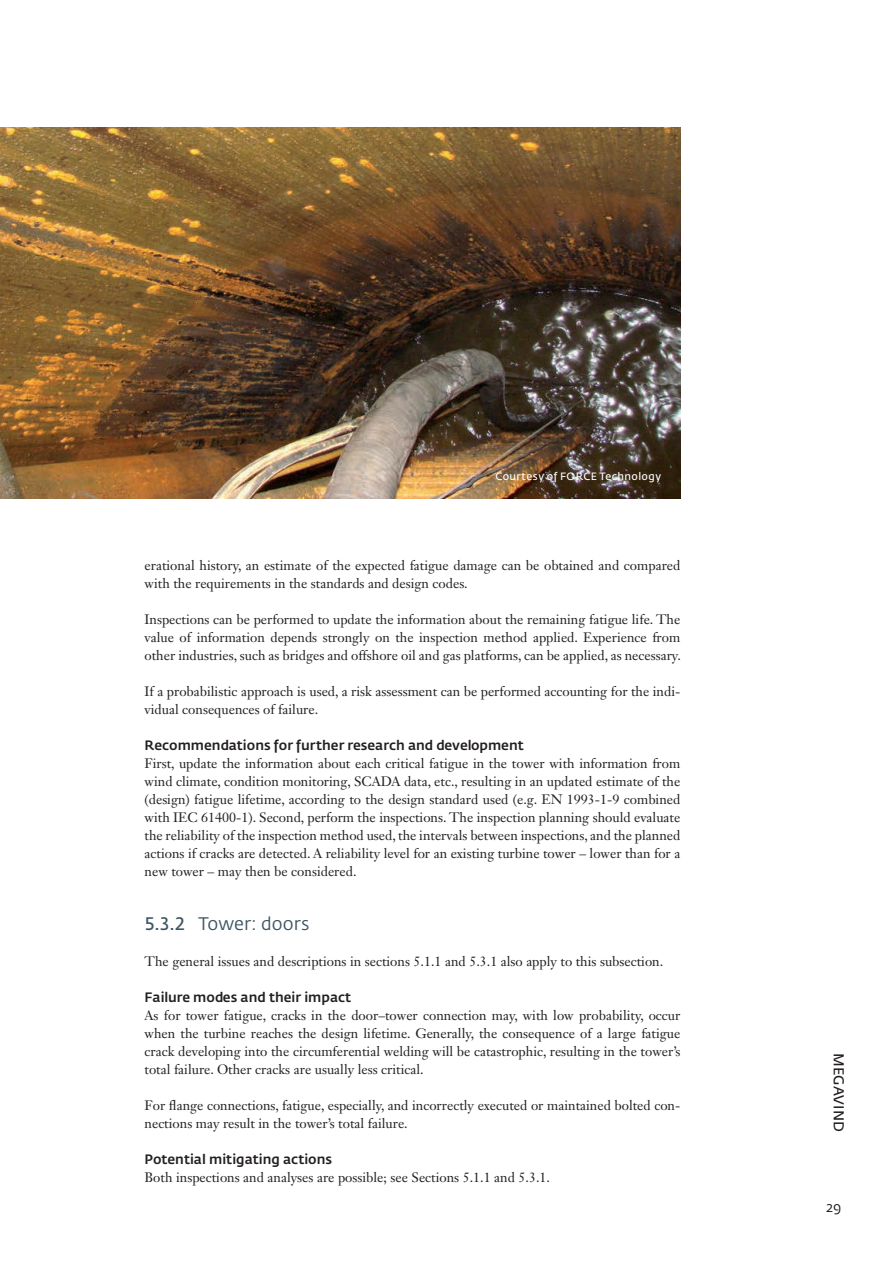
<style>
.page{position:relative;width:893px;height:1263px;background:#fff}
.page>*{position:absolute;margin:0;border:0;box-sizing:border-box;transform-origin:0 0}
.t1{font:18px "Fedra Sans Pro";color:#3e5562}
.t2{font:14.25px "Fedra Sans Pro";letter-spacing:.01em;color:#231f20}
.t3{font:14.25px "Fedra Sans Pro";color:#231f20}
.t4{font:13.5px/18px "Janson Text LT Std";color:#231f20}
.t5{font:500 13.5px "Fedra Sans Pro";color:#231f20}
.t6{font:10.5px "Fedra Sans Pro";letter-spacing:.04em;color:#fff}
.s1{font-style:inherit}
</style>
<div class="page">
<img style="left:0;top:128px;width:680px;height:370px">
<p class="t6" style="left:495px;top:470px;width:167px">Courtesy of FORCE Technology</p>
<p class="t4" style="left:145px;top:556px;width:537px">erational history, an estimate of the expected fatigue damage can be obtained and compared with the requirements in the standards and design codes.</p>
<p class="t4" style="left:145px;top:610px;width:537px;text-align:justify">Inspections can be performed to update the information about the remaining fatigue life. The value of information depends strongly on the inspection method applied. Experience from other industries, such as bridges and offshore oil and gas platforms, can be applied, as necessary.</p>
<p class="t4" style="left:145px;top:682px;width:537px">If a probabilistic approach is used, a risk assessment can be performed accounting for the indi&shy;vidual consequences of failure.</p>
<p class="t5" style="left:145px;top:737px;width:381px">Recommendations for further research and development</p>
<p class="t4" style="left:145px;top:754px;width:537px;text-align:justify">First, update the information about each critical fatigue in the tower with information from wind climate, condition monitoring, SCADA data, etc., resulting in an updated estimate of the (design) fatigue lifetime, according to the design standard used (e.g. EN 1993-1-9 combined with IEC 61400-1). Second, perform the inspections. The inspection planning should evaluate the reliability of the inspection method used, the intervals between inspections, and the planned actions if cracks are detected. A reliability level for an existing turbine tower – lower than for a new tower – may then be considered.</p>
<h1 class="t1" style="left:145px;top:912px;width:166px"><span class="s1">5.3.2</span> Tower: doors</h1>
<p class="t4" style="left:145px;top:952px;width:518px">The general issues and descriptions in sections 5.1.1 and 5.3.1 also apply to this subsection.</p>
<p class="t5" style="left:145px;top:989px;width:208px">Failure modes and their impact</p>
<p class="t4" style="left:145px;top:1006px;width:537px;text-align:justify">As for tower fatigue, cracks in the door–tower connection may, with low probability, occur when the turbine reaches the design lifetime. Generally, the consequence of a large fatigue crack developing into the circumferential welding will be catastrophic, resulting in the tower’s total failure. Other cracks are usually less critical.</p>
<p class="t4" style="left:145px;top:1096px;width:537px">For flange connections, fatigue, especially, and incorrectly executed or maintained bolted con&shy;nections may result in the tower’s total failure.</p>
<p class="t5" style="left:145px;top:1151px;width:189px">Potential mitigating actions</p>
<p class="t4" style="left:145px;top:1168px;width:405px">Both inspections and analyses are possible; see Sections 5.1.1 and 5.3.1.</p>
<p class="t2" style="left:848px;top:1053px;width:81px;rotate:90deg">MEGAVIND</p>
<p class="t3" style="left:826px;top:1198px;width:17px">29</p>
</div>
